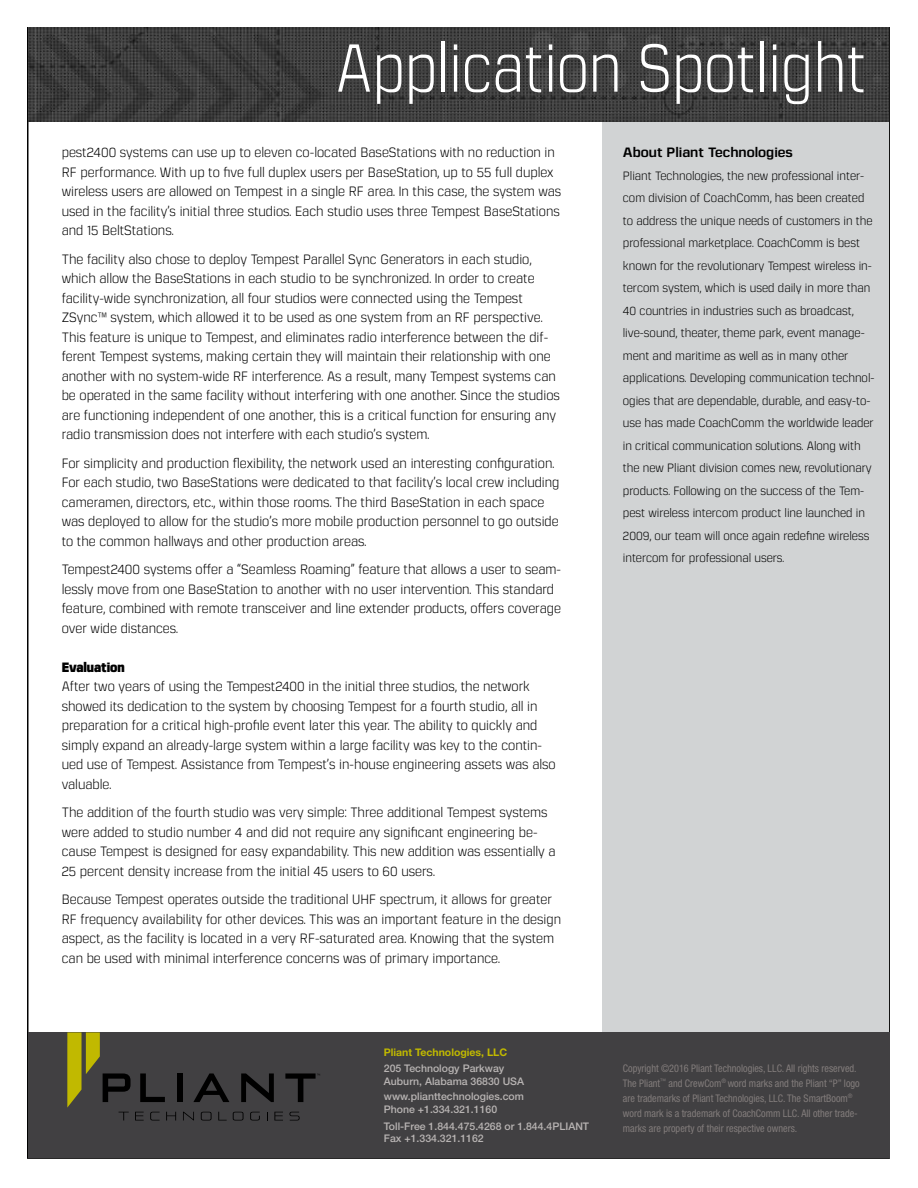
<style>
.page{position:relative;width:918px;height:1188px;background:#fff}
.page>*{position:absolute;margin:0;border:0;box-sizing:border-box;transform-origin:0 0}
.t1{font:67.5px "Gunar";color:#fff;scale:.8 1}
.t2{font:13.5px/19.5px "Gunar";color:#000;scale:.9 1}
.t3{font:700 13.5px "Gunar";color:#000}
.t4{font:900 13.5px "Gunar";color:#000;scale:.9 1}
.t5{font:12px/22.5px "Gunar";color:#000;scale:.9 1}
.t6{font:condensed 10.5px/15px "Helvetica Neue LT Std";color:#827c7b}
.t7{font:500 10.5px/12.6px "Helvetica Neue";color:#b8b4b3}
.t8{font:700 10.5px "Helvetica Neue";color:#c1b900}
</style>
<div class="page">
<div style="left:602px;top:114px;width:287px;height:1042px;background:#d1d3d4"></div>
<img style="left:28px;top:27px;width:861px;height:95px">
<div style="left:28px;top:1032px;width:862px;height:126px;background:#414042"></div>
<svg style="left:183px;top:1112px;width:11px;height:8px"></svg>
<svg style="left:201px;top:1112px;width:11px;height:8px"></svg>
<svg style="left:218px;top:1112px;width:8px;height:8px"></svg>
<svg style="left:233px;top:1112px;width:10px;height:8px"></svg>
<svg style="left:250px;top:1112px;width:10px;height:8px"></svg>
<svg style="left:274px;top:1112px;width:9px;height:8px"></svg>
<svg style="left:289px;top:1112px;width:11px;height:8px"></svg>
<svg style="left:241px;top:1073px;width:33px;height:29px"></svg>
<svg style="left:193px;top:1073px;width:36px;height:29px"></svg>
<div style="left:177px;top:1073px;width:5px;height:29px;background:#000"></div>
<svg style="left:285px;top:1073px;width:35px;height:29px"></svg>
<svg style="left:67px;top:1032px;width:109px;height:88px"></svg>
<h1 class="t1" style="left:336px;top:24px;width:665px">Application Spotlight</h1>
<p class="t2" style="left:62px;top:142px;width:557px">pest2400 systems can use up to eleven co-located BaseStations with no reduction in RF performance. With up to five full duplex users per BaseStation, up to 55 full duplex wireless users are allowed on Tempest in a single RF area. In this case, the system was used in the facility’s initial three studios. Each studio uses three Tempest BaseStations and 15 BeltStations.</p>
<p class="t2" style="left:62px;top:249px;width:555px">The facility also chose to deploy Tempest Parallel Sync Generators in each studio, which allow the BaseStations in each studio to be synchronized. In order to create facility-wide synchronization, all four studios were connected using the Tempest ZSync™ system, which allowed it to be used as one system from an RF perspective.<br>This feature is unique to Tempest, and eliminates radio interference between the dif&shy;ferent Tempest systems, making certain they will maintain their relationship with one another with no system-wide RF interference. As a result, many Tempest systems can be operated in the same facility without interfering with one another. Since the studios are functioning independent of one another, this is a critical function for ensuring any radio transmission does not interfere with each studio’s system.</p>
<p class="t2" style="left:62px;top:453px;width:555px">For simplicity and production flexibility, the network used an interesting configuration.<br>For each studio, two BaseStations were dedicated to that facility’s local crew including cameramen, directors, etc., within those rooms. The third BaseStation in each space was deployed to allow for the studio’s more mobile production personnel to go outside to the common hallways and other production areas.</p>
<p class="t2" style="left:62px;top:559px;width:556px">Tempest2400 systems offer a “Seamless Roaming” feature that allows a user to seam&shy;lessly move from one BaseStation to another with no user intervention. This standard feature, combined with remote transceiver and line extender products, offers coverage over wide distances.</p>
<p class="t4" style="left:62px;top:657px;width:72px">Evaluation</p>
<p class="t2" style="left:62px;top:676px;width:550px">After two years of using the Tempest2400 in the initial three studios, the network showed its dedication to the system by choosing Tempest for a fourth studio, all in preparation for a critical high-profile event later this year. The ability to quickly and simply expand an already-large system within a large facility was key to the contin&shy;ued use of Tempest. Assistance from Tempest’s in-house engineering assets was also valuable.</p>
<p class="t2" style="left:62px;top:802px;width:550px">The addition of the fourth studio was very simple: Three additional Tempest systems were added to studio number 4 and did not require any significant engineering be&shy;cause Tempest is designed for easy expandability. This new addition was essentially a 25 percent density increase from the initial 45 users to 60 users.</p>
<p class="t2" style="left:62px;top:889px;width:556px">Because Tempest operates outside the traditional UHF spectrum, it allows for greater RF frequency availability for other devices. This was an important feature in the design aspect, as the facility is located in a very RF-saturated area. Knowing that the system can be used with minimal interference concerns was of primary importance.</p>
<p class="t8" style="left:384px;top:1046px;width:125px">Pliant Technologies, LLC</p>
<p class="t7" style="left:384px;top:1090px;width:142px">www.plianttechnologies.com<br>Phone +1.334.321.1160</p>
<p class="t7" style="left:384px;top:1120px;width:207px">Toll-Free 1.844.475.4268 or 1.844.4PLIANT<br>Fax +1.334.321.1162</p>
<p class="t7" style="left:384px;top:1062px;width:142px">205 Technology Parkway<br>Auburn, Alabama 36830 USA</p>
<p class="t3" style="left:623px;top:143px;width:171px">About Pliant Technologies</p>
<p class="t5" style="left:623px;top:164px;width:281px">Pliant Technologies, the new professional inter&shy;com division of CoachComm, has been created to address the unique needs of customers in the professional marketplace. CoachComm is best known for the revolutionary Tempest wireless in&shy;tercom system, which is used daily in more than 40 countries in industries such as broadcast, live-sound, theater, theme park, event manage&shy;ment and maritime as well as in many other applications. Developing communication technol&shy;ogies that are dependable, durable, and easy-to&shy;use has made CoachComm the worldwide leader in critical communication solutions. Along with the new Pliant division comes new, revolutionary products. Following on the success of the Tem&shy;pest wireless intercom product line launched in 2009, our team will once again redefine wireless intercom for professional users.</p>
<p class="t6" style="left:623px;top:1060px;width:238px">Copyright ©2016 Pliant Technologies, LLC. All rights reserved.<br>The Pliant<sup>™</sup> and CrewCom<sup>®</sup> word marks and the Pliant “P” logo are trademarks of Pliant Technologies, LLC. The SmartBoom<sup>® </sup>word mark is a trademark of CoachComm LLC. All other trade&shy;marks are property of their respective owners.</p>
</div>
